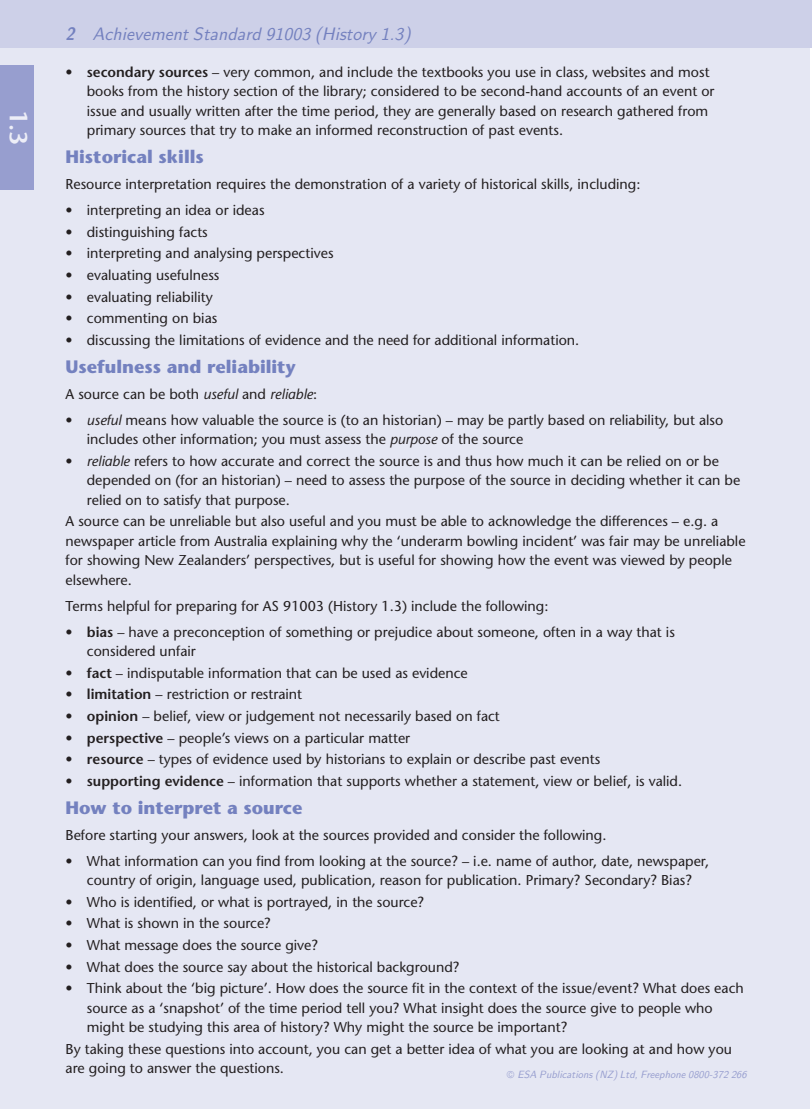
<style>
.page{position:relative;width:812px;height:1109px;background:#fff}
.page>*{position:absolute;margin:0;border:0;box-sizing:border-box;transform-origin:0 0}
.t1{font:600 24.75px "Stone Sans";color:#edeef7}
.t2{font:700 18px "Stone Sans";color:#7481bf}
.t3{font:italic 18px "Nova";color:#7481bf}
.t4{font:14.25px/19.5px "Stone Sans";color:#231f20}
.t5{font:italic 10.5px "Nova";color:#979ecf}
.s1{font-weight:700}
.s2{font-weight:600}
.s3{font-style:italic}
</style>
<div class="page">
<div style="left:0;top:0;width:810px;height:1109px;background:#e5e7f3"></div>
<hr style="left:810px;top:0;width:1px;height:48px;background:#cdd0e8">
<div style="left:0;top:0;width:810px;height:48px;background:#cdd0e8"></div>
<div style="left:0;top:65px;width:34px;height:124px;background:#979ecf"></div>
<p class="t1" style="left:34px;top:110px;width:37px;rotate:90deg">1.3</p>
<p class="t3" style="left:65px;top:23px;width:346px"><span class="s1">2</span> Achievement Standard 91003 (History 1.3)</p>
<p class="t4" style="left:87px;top:62px;width:629px;text-indent:-21px">• <span class="s2">secondary sources</span> – very common, and include the textbooks you use in class, websites and most books from the history section of the library; considered to be second-hand accounts of an event or issue and usually written after the time period, they are generally based on research gathered from primary sources that try to make an informed reconstruction of past events.</p>
<p class="t2" style="left:66px;top:146px;width:140px">Historical skills</p>
<p class="t4" style="left:66px;top:174px;width:576px">Resource interpretation requires the demonstration of a variety of historical skills, including:</p>
<p class="t4" style="left:66px;top:200px;width:200px">• interpreting an idea or ideas</p>
<p class="t4" style="left:66px;top:222px;width:144px">• distinguishing facts</p>
<p class="t4" style="left:66px;top:244px;width:269px">• interpreting and analysing perspectives</p>
<p class="t4" style="left:66px;top:265px;width:155px">• evaluating usefulness</p>
<p class="t4" style="left:66px;top:287px;width:149px">• evaluating reliability</p>
<p class="t4" style="left:66px;top:308px;width:153px">• commenting on bias</p>
<p class="t4" style="left:66px;top:330px;width:515px">• discussing the limitations of evidence and the need for additional information.</p>
<p class="t2" style="left:66px;top:355px;width:231px">Usefulness and reliability</p>
<p class="t4" style="left:66px;top:384px;width:253px">A source can be both <span class="s3">useful</span> and <span class="s3">reliable</span>:</p>
<p class="t4" style="left:87px;top:410px;width:637px;text-indent:-21px">• <span class="s3">useful</span> means how valuable the source is (to an historian) – may be partly based on reliability, but also includes other information; you must assess the <span class="s3">purpose</span> of the source</p>
<p class="t4" style="left:87px;top:451px;width:654px;text-indent:-21px">• <span class="s3">reliable</span> refers to how accurate and correct the source is and thus how much it can be relied on or be depended on (for an historian) – need to assess the purpose of the source in deciding whether it can be relied on to satisfy that purpose.</p>
<p class="t4" style="left:66px;top:511px;width:681px">A source can be unreliable but also useful and you must be able to acknowledge the differences – e.g. a newspaper article from Australia explaining why the ‘underarm bowling incident’ was fair may be unreliable for showing New Zealanders’ perspectives, but is useful for showing how the event was viewed by people elsewhere.</p>
<p class="t4" style="left:66px;top:596px;width:484px">Terms helpful for preparing for AS 91003 (History 1.3) include the following:</p>
<p class="t4" style="left:87px;top:622px;width:589px;text-indent:-21px">• <span class="s2">bias</span> – have a preconception of something or prejudice about someone, often in a way that is considered unfair</p>
<p class="t4" style="left:66px;top:663px;width:403px">• <span class="s2">fact</span> – indisputable information that can be used as evidence</p>
<p class="t4" style="left:66px;top:684px;width:238px">• <span class="s2">limitation</span> – restriction or restraint</p>
<p class="t4" style="left:66px;top:706px;width:435px">• <span class="s2">opinion</span> – belief, view or judgement not necessarily based on fact</p>
<p class="t4" style="left:66px;top:728px;width:346px">• <span class="s2">perspective</span> – people’s views on a particular matter</p>
<p class="t4" style="left:66px;top:749px;width:536px">• <span class="s2">resource</span> – types of evidence used by historians to explain or describe past events</p>
<p class="t4" style="left:66px;top:771px;width:618px">• <span class="s2">supporting evidence</span> – information that supports whether a statement, view or belief, is valid.</p>
<p class="t2" style="left:66px;top:796px;width:238px">How to interpret a source</p>
<p class="t4" style="left:66px;top:825px;width:542px">Before starting your answers, look at the sources provided and consider the following.</p>
<p class="t4" style="left:66px;top:851px;width:645px;text-align:center">• What information can you find from looking at the source? – i.e. name of author, date, newspaper, country of origin, language used, publication, reason for publication. Primary? Secondary? Bias?</p>
<p class="t4" style="left:66px;top:892px;width:360px">• Who is identified, or what is portrayed, in the source?</p>
<p class="t4" style="left:66px;top:913px;width:207px">• What is shown in the source?</p>
<p class="t4" style="left:66px;top:935px;width:254px">• What message does the source give?</p>
<p class="t4" style="left:66px;top:957px;width:395px">• What does the source say about the historical background?</p>
<p class="t4" style="left:87px;top:978px;width:658px;text-indent:-21px">• Think about the ‘big picture’. How does the source fit in the context of the issue/event? What does each source as a ‘snapshot’ of the time period tell you? What insight does the source give to people who might be studying this area of history? Why might the source be important?</p>
<p class="t4" style="left:66px;top:1039px;width:667px">By taking these questions into account, you can get a better idea of what you are looking at and how you are going to answer the questions.</p>
<p class="t5" style="left:517px;top:1068px;width:231px">ESA Publications (NZ) Ltd, Freephone 0800-372 266</p>
</div>
